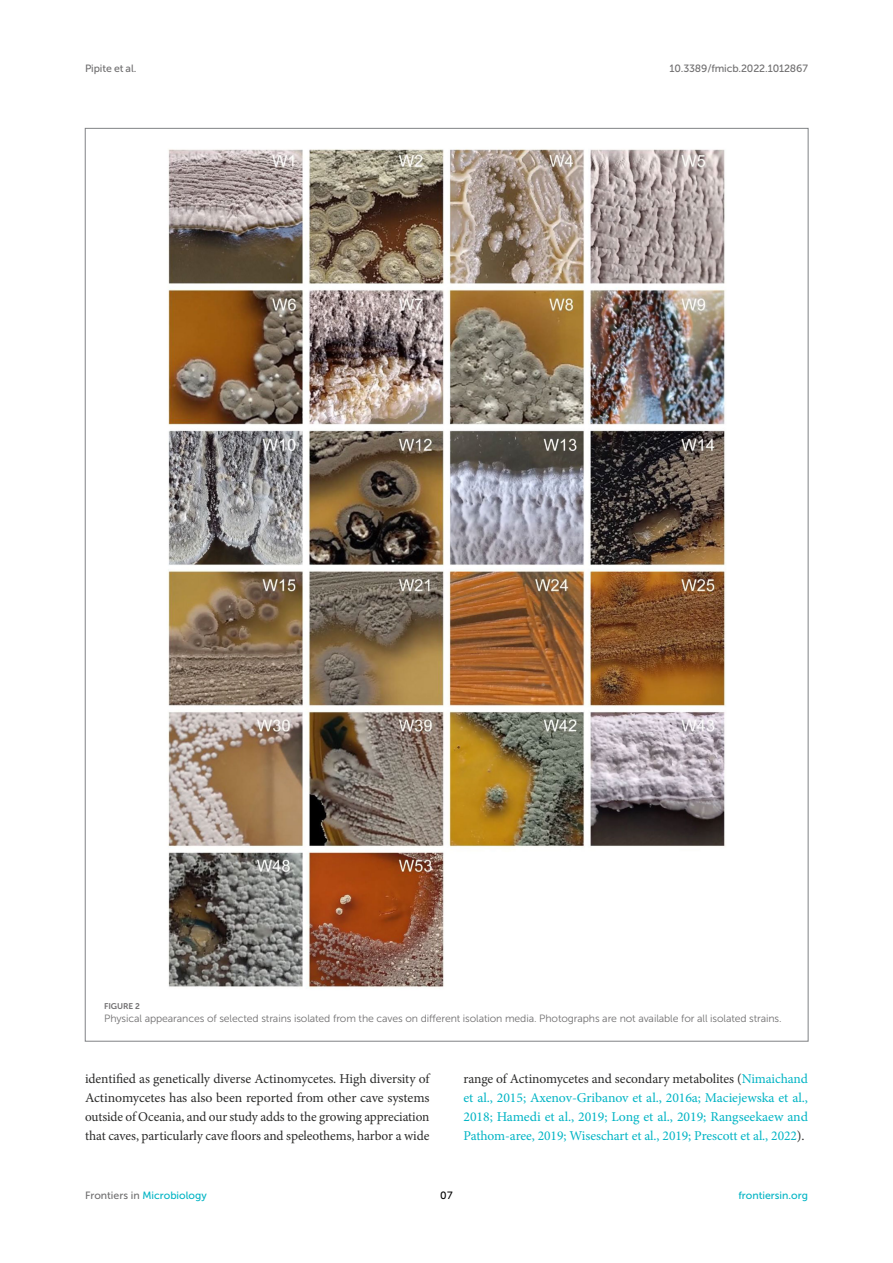
<style>
.page{position:relative;width:893px;height:1263px;background:#fff}
.page>*{position:absolute;margin:0;border:0;box-sizing:border-box;transform-origin:0 0}
.TEXT_FLUSH{font:13.5px/18.8px "Minion Pro";letter-spacing:-.005em;color:#2b2b2a;text-align:justify}
.TEXT_FLUSH-2{font:13.5px/18.8px "Minion Pro";letter-spacing:-.005em;color:#00b4c4;text-align:justify}
.FIG_LEG{font:10.5px "Museo Sans 300";letter-spacing:-.01em;color:#706f70}
.t1{font:10.5px "Museo Sans 500";color:#00b4c4}
.t2{font:10.5px "Museo Sans 500";letter-spacing:-.015em;color:#706f70}
.t3{font:10.5px "Museo Sans 500";color:#000}
.FIG_HD{font:8.25px "Museo Sans 700";letter-spacing:-.01em;color:#706f70}
.s1{color:#2b2b2a}
.s2{color:#706f70}
</style>
<div class="page">
<img style="left:168px;top:149px;width:557px;height:839px">
<p class="t2" style="left:85px;top:63px;width:53px">Pipite et al.</p>
<p class="t2" style="left:669px;top:63px;width:140px">10.3389/fmicb.2022.1012867</p>
<p class="FIG_HD" style="left:104px;top:1001px;width:37px">FIGURE 2</p>
<p class="FIG_LEG" style="left:104px;top:1013px;width:679px">Physical appearances of selected strains isolated from the caves on different isolation media. Photographs are not available for all isolated strains.</p>
<p class="TEXT_FLUSH" style="left:85px;top:1070px;width:346px">identified as genetically diverse Actinomycetes. High diversity of Actinomycetes has also been reported from other cave systems outside of Oceania, and our study adds to the growing appreciation that caves, particularly cave floors and speleothems, harbor a wide</p>
<p class="TEXT_FLUSH-2" style="left:463px;top:1070px;width:346px"><span class="s1">range of Actinomycetes and secondary metabolites (</span>Nimaichand et al., 2015; Axenov-Gribanov et al., 2016a; Maciejewska et al., 2018; Hamedi et al., 2019; Long et al., 2019; Rangseekaew and Pathom-aree, 2019; Wiseschart et al., 2019; Prescott et al., 2022<span class="s1">).</span></p>
<p class="t1" style="left:85px;top:1190px;width:123px"><span class="s2">Frontiers in</span> Microbiology</p>
<p class="t3" style="left:440px;top:1190px;width:14px">07</p>
<p class="t1" style="left:738px;top:1190px;width:71px">frontiersin.org</p>
</div>
